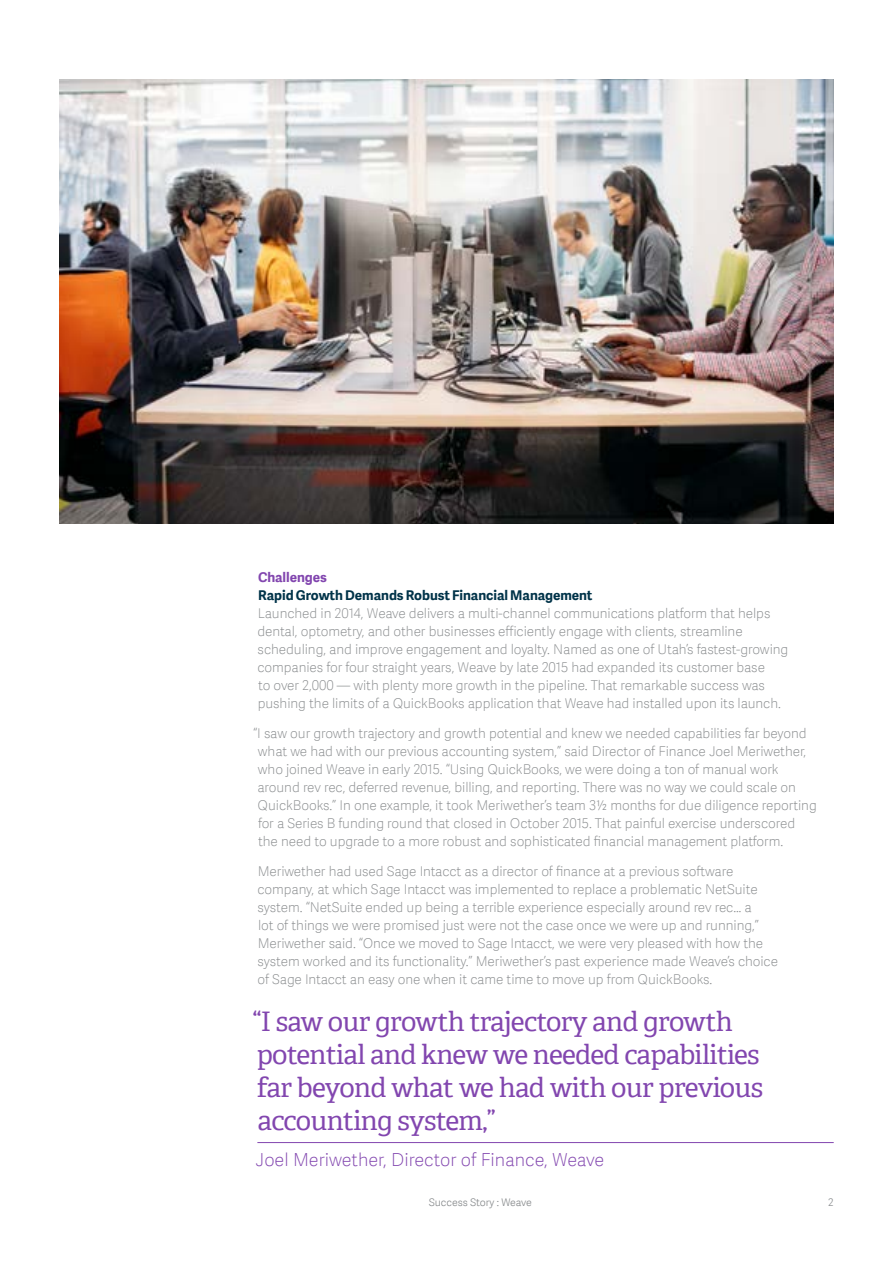
<style>
.page{position:relative;width:893px;height:1263px;background:#fff}
.page>*{position:absolute;margin:0;border:0;box-sizing:border-box;transform-origin:0 0}
.t1{font:27px/33px "Adelle SAGE";letter-spacing:-.025em;color:#8246af}
.t2{font:18px "Adelle Sans SAGE Th";color:#8246af}
.t3{font:13.5px/18px "Adelle Sans SAGE Th";letter-spacing:-.005em;color:#888b8d}
.t4{font:700 13.5px "Adelle Sans SAGE";letter-spacing:-.005em;color:#003349}
.t5{font:700 13.5px "Adelle Sans SAGE";letter-spacing:-.005em;color:#8246af}
.t6{font:10.5px "Adelle Sans SAGE Lt";letter-spacing:-.005em;color:#888b8d}
</style>
<div class="page">
<img style="left:59px;top:80px;width:774px;height:444px">
<hr style="left:257px;top:1142px;width:576px;height:1px;background:#8246af">
<p class="t5" style="left:258px;top:567px;width:70px">Challenges</p>
<p class="t4" style="left:258px;top:585px;width:336px">Rapid Growth Demands Robust Financial Management</p>
<p class="t3" style="left:257px;top:604px;width:532px">Launched in 2014, Weave delivers a multi-channel communications platform that helps dental, optometry, and other businesses efficiently engage with clients, streamline scheduling, and improve engagement and loyalty. Named as one of Utah’s fastest-growing companies for four straight years, Weave by late 2015 had expanded its customer base<br>to over 2,000 — with plenty more growth in the pipeline. That remarkable success was pushing the limits of a QuickBooks application that Weave had installed upon its launch.</p>
<p class="t3" style="left:257px;top:724px;width:561px;text-indent:-4px">“I saw our growth trajectory and growth potential and knew we needed capabilities far beyond what we had with our previous accounting system,” said Director of Finance Joel Meriwether, who joined Weave in early 2015. “Using QuickBooks, we were doing a ton of manual work around rev rec, deferred revenue, billing, and reporting. There was no way we could scale on QuickBooks.” In one example, it took Meriwether’s team 3½ months for due diligence reporting for a Series B funding round that closed in October 2015. That painful exercise underscored the need to upgrade to a more robust and sophisticated financial management platform.</p>
<p class="t3" style="left:257px;top:862px;width:522px">Meriwether had used Sage Intacct as a director of finance at a previous software company, at which Sage Intacct was implemented to replace a problematic NetSuite system. “NetSuite ended up being a terrible experience especially around rev rec… a<br>lot of things we were promised just were not the case once we were up and running,” Meriwether said. “Once we moved to Sage Intacct, we were very pleased with how the system worked and its functionality.” Meriwether’s past experience made Weave’s choice of Sage Intacct an easy one when it came time to move up from QuickBooks.</p>
<h1 class="t1" style="left:252px;top:1004px;width:512px">“I saw our growth trajectory and growth potential and knew we needed capabilities far beyond what we had with our previous accounting system,”</h1>
<h2 class="t2" style="left:255px;top:1147px;width:350px">Joel Meriwether, Director of Finance, Weave</h2>
<p class="t6" style="left:428px;top:1195px;width:105px">Success Story : Weave</p>
<p class="t6" style="left:828px;top:1195px;width:7px">2</p>
</div>
